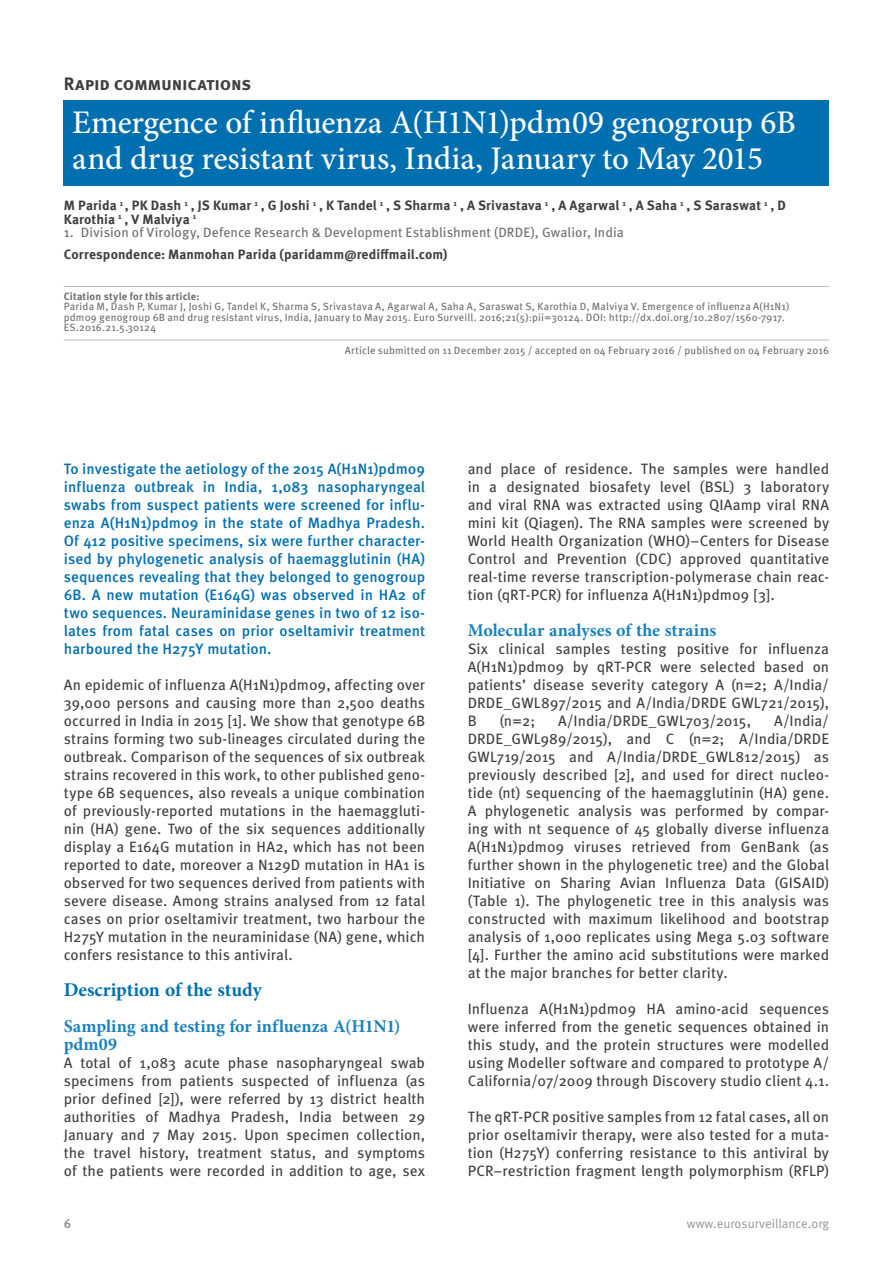
<style>
.page{position:relative;width:893px;height:1263px;background:#fff}
.page>*{position:absolute;margin:0;border:0;box-sizing:border-box;transform-origin:0 0}
.t1{font:500 33px/36px "Minion Pro";letter-spacing:-.005em;color:#fff}
.t2{font:700 19.5px "Minion Pro";letter-spacing:-.005em;color:#006faf}
.t3{font:700 18px/18px "Minion Pro";color:#1a81bb}
.t4{font:700 18px "Meta Pro";letter-spacing:-.015em;color:#3e3e3f}
.t5{font:15px/18px "Meta Pro";color:#3e3e3f;text-align:justify}
.t6{font:500 15px/18px "Meta Pro";letter-spacing:.005em;color:#006faf;text-align:justify}
.t7{font:700 13.5px/13.5px "Meta Pro";letter-spacing:.005em;color:#3e3e3f}
.t8{font:13.5px "Meta Pro";letter-spacing:.005em;color:#6c6d70}
.t9{font:12.75px "Meta Pro";color:#939598}
.t10{font:700 12.75px "Meta Pro";color:#939598}
.t11{font:10.5px/10.5px "Meta Pro";letter-spacing:.015em;color:#6c6d70}
.t12{font:700 10.5px "Meta Pro";letter-spacing:.015em;color:#6c6d70}
</style>
<div class="page">
<hr style="left:64px;top:286px;width:765px;height:1px;background:#bcbdc0">
<hr style="left:64px;top:340px;width:765px;height:1px;background:#bcbdc0">
<div style="left:64px;top:100px;width:765px;height:86px;background:#006faf"></div>
<p class="t4" style="left:64px;top:72px;width:189px">Rapid communications</p>
<h1 class="t1" style="left:72px;top:104px;width:725px">Emergence of influenza A(H1N1)pdm09 genogroup 6B and drug resistant virus, India, January to May 2015</h1>
<p class="t7" style="left:64px;top:199px;width:724px">M Parida <sup>1</sup> , PK Dash <sup>1</sup> , JS Kumar <sup>1</sup> , G Joshi <sup>1</sup> , K Tandel <sup>1</sup> , S Sharma <sup>1</sup> , A Srivastava <sup>1</sup> , A Agarwal <sup>1</sup> , A Saha <sup>1</sup> , S Saraswat <sup>1</sup> , D<br>Karothia <sup>1</sup> , V Malviya <sup>1</sup></p>
<p class="t8" style="left:64px;top:224px;width:562px">1. Division of Virology, Defence Research &amp; Development Establishment (DRDE), Gwalior, India</p>
<p class="t7" style="left:64px;top:248px;width:385px">Correspondence: Manmohan Parida (paridamm@rediffmail.com)</p>
<p class="t12" style="left:64px;top:289px;width:137px">Citation style for this article:</p>
<p class="t11" style="left:64px;top:302px;width:727px">Parida M, Dash P, Kumar J, Joshi G, Tandel K, Sharma S, Srivastava A, Agarwal A, Saha A, Saraswat S, Karothia D, Malviya V. Emergence of influenza A(H1N1) pdm09 genogroup 6B and drug resistant virus, India, January to May 2015. Euro Surveill. 2016;21(5):pii=30124. DOI: http://dx.doi.org/10.2807/1560-7917.<br>ES.2016.21.5.30124</p>
<p class="t11" style="left:345px;top:346px;width:486px">Article submitted on 11 December 2015 / accepted on 04 February 2016 / published on 04 February 2016</p>
<p class="t6" style="left:64px;top:460px;width:363px">To investigate the aetiology of the 2015 A(H1N1)pdm09 influenza outbreak in India, 1,083 nasopharyngeal swabs from suspect patients were screened for influ&shy;enza A(H1N1)pdm09 in the state of Madhya Pradesh.<br>Of 412 positive specimens, six were further character&shy;ised by phylogenetic analysis of haemagglutinin (HA) sequences revealing that they belonged to genogroup 6B. A new mutation (E164G) was observed in HA2 of two sequences. Neuraminidase genes in two of 12 iso&shy;lates from fatal cases on prior oseltamivir treatment harboured the H275Y mutation.</p>
<p class="t5" style="left:64px;top:676px;width:363px">An epidemic of influenza A(H1N1)pdm09, affecting over 39,000 persons and causing more than 2,500 deaths occurred in India in 2015 [1]. We show that genotype 6B strains forming two sub-lineages circulated during the outbreak. Comparison of the sequences of six outbreak strains recovered in this work, to other published geno&shy;type 6B sequences, also reveals a unique combination of previously-reported mutations in the haemaggluti&shy;nin (HA) gene. Two of the six sequences additionally display a E164G mutation in HA2, which has not been reported to date, moreover a N129D mutation in HA1 is observed for two sequences derived from patients with severe disease. Among strains analysed from 12 fatal cases on prior oseltamivir treatment, two harbour the H275Y mutation in the neuraminidase (NA) gene, which confers resistance to this antiviral.</p>
<h2 class="t2" style="left:64px;top:976px;width:200px">Description of the study</h2>
<p class="t3" style="left:64px;top:1017px;width:338px">Sampling and testing for influenza A(H1N1) pdm09</p>
<p class="t5" style="left:64px;top:1054px;width:363px">A total of 1,083 acute phase nasopharyngeal swab specimens from patients suspected of influenza (as prior defined [2]), were referred by 13 district health authorities of Madhya Pradesh, India between 29<br>January and 7 May 2015. Upon specimen collection, the travel history, treatment status, and symptoms of the patients were recorded in addition to age, sex</p>
<p class="t5" style="left:468px;top:460px;width:363px">and place of residence. The samples were handled in a designated biosafety level (BSL) 3 laboratory and viral RNA was extracted using QIAamp viral RNA mini kit (Qiagen). The RNA samples were screened by World Health Organization (WHO)–Centers for Disease Control and Prevention (CDC) approved quantitative real-time reverse transcription-polymerase chain reac&shy;tion (qRT-PCR) for influenza A(H1N1)pdm09 [3].</p>
<p class="t3" style="left:468px;top:621px;width:250px">Molecular analyses of the strains</p>
<p class="t5" style="left:468px;top:640px;width:363px">Six clinical samples testing positive for influenza A(H1N1)pdm09 by qRT-PCR were selected based on patients’ disease severity category A (n=2; A/India/ DRDE_GWL897/2015 and A/India/DRDE GWL721/2015), B</p>
<p class="t5" style="left:500px;top:712px;width:37px">(n=2;</p>
<p class="t5" style="left:558px;top:712px;width:195px">A/India/DRDE_GWL703/2015,</p>
<p class="t5" style="left:468px;top:712px;width:363px;text-indent:306px">A/India/ DRDE_GWL989/2015), and C (n=2; A/India/DRDE GWL719/2015 and A/India/DRDE_GWL812/2015) as previously described [2], and used for direct nucleo&shy;tide (nt) sequencing of the haemagglutinin (HA) gene.<br>A phylogenetic analysis was performed by compar&shy;ing with nt sequence of 45 globally diverse influenza A(H1N1)pdm09 viruses retrieved from GenBank (as further shown in the phylogenetic tree) and the Global Initiative on Sharing Avian Influenza Data (GISAID) (Table 1). The phylogenetic tree in this analysis was constructed with maximum likelihood and bootstrap analysis of 1,000 replicates using Mega 5.03 software [4]. Further the amino acid substitutions were marked at the major branches for better clarity.</p>
<p class="t5" style="left:468px;top:1000px;width:363px">Influenza A(H1N1)pdm09 HA amino-acid sequences were inferred from the genetic sequences obtained in this study, and the protein structures were modelled using Modeller software and compared to prototype A/ California/07/2009 through Discovery studio client 4.1.</p>
<p class="t5" style="left:468px;top:1108px;width:363px">The qRT-PCR positive samples from 12 fatal cases, all on prior oseltamivir therapy, were also tested for a muta&shy;tion (H275Y) conferring resistance to this antiviral by PCR–restriction fragment length polymorphism (RFLP)</p>
<p class="t10" style="left:64px;top:1215px;width:9px">6</p>
<p class="t9" style="left:687px;top:1215px;width:144px">www.eurosurveillance.org</p>
</div>
